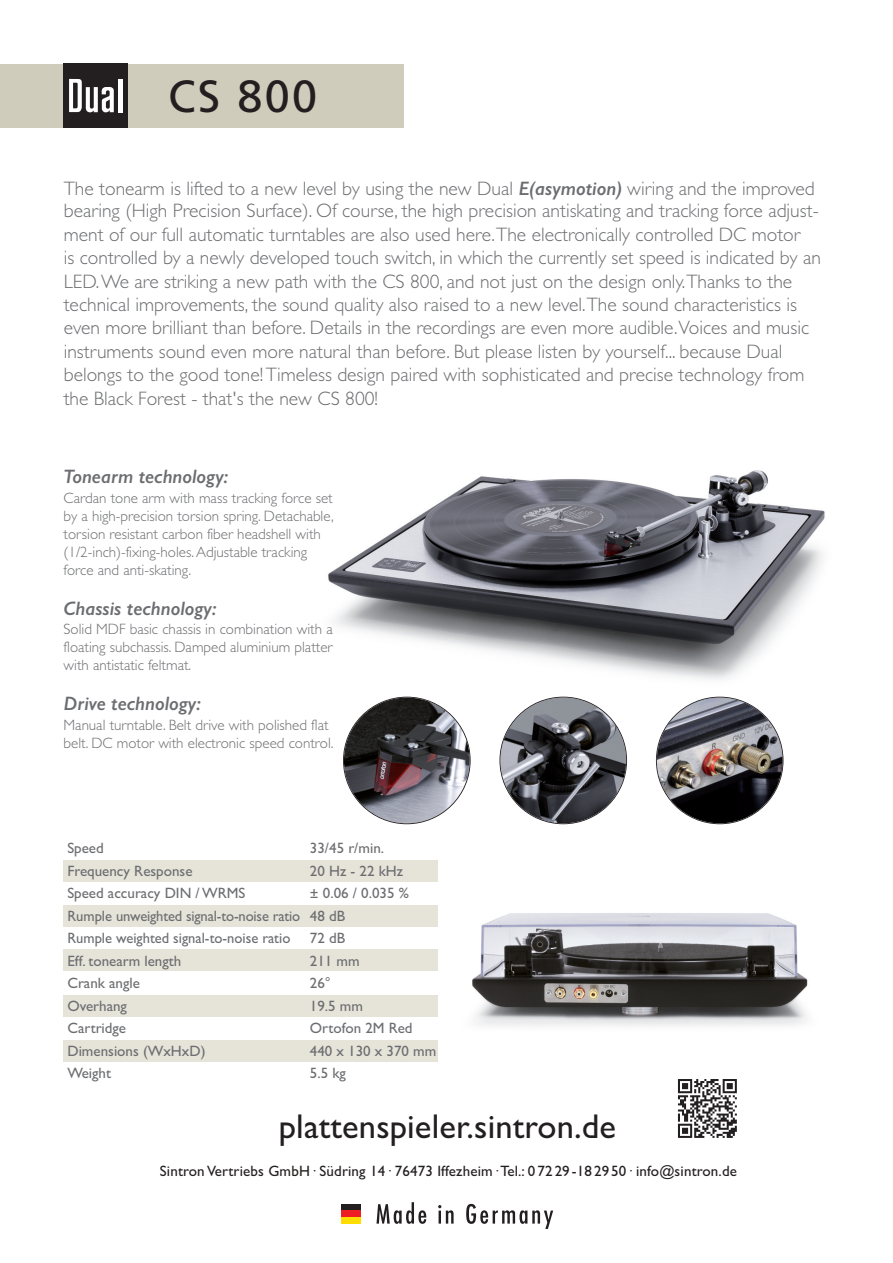
<style>
.page{position:relative;width:893px;height:1263px;background:#fff}
.page>*{position:absolute;margin:0;border:0;box-sizing:border-box;transform-origin:0 0}
.t1{font:45px "Frutiger";color:#231f20}
.t2{font:34.5px "Gill Sans";letter-spacing:.005em;color:#231f20}
.t3{font:300 19.5px/23.2px "Gill Sans";color:#6c6d70}
.t4{font:italic 600 19.5px "Gill Sans";color:#6c6d70}
.t5{font:300 15px/18px "Gill Sans";color:#6c6d70}
.t6{font:15px/22.5px "Gill Sans";color:#6c6d70}
.t7{font:15px "Gill Sans";letter-spacing:.01em;color:#231f20}
.s1{font-weight:600;font-style:italic}
</style>
<div class="page">
<img style="left:472px;top:913px;width:336px;height:113px">
<div style="left:0;top:64px;width:404px;height:64px;background:#d0ccbc"></div>
<div style="left:64px;top:64px;width:64px;height:64px;background:#231f20"></div>
<hr style="left:118px;top:79px;width:4px;height:33px;background:#fff">
<svg style="left:69px;top:79px;width:45px;height:33px"></svg>
<div style="left:341px;top:1204px;width:20px;height:6px;background:#231f20"></div>
<div style="left:341px;top:1210px;width:20px;height:7px;background:#ee1d23"></div>
<div style="left:341px;top:1217px;width:20px;height:6px;background:#ffdd01"></div>
<svg style="left:376px;top:1202px;width:50px;height:22px"></svg>
<svg style="left:438px;top:1205px;width:16px;height:18px"></svg>
<svg style="left:466px;top:1204px;width:87px;height:25px"></svg>
<div style="left:64px;top:860px;width:374px;height:21px;background:#e6e3d9"></div>
<div style="left:64px;top:905px;width:374px;height:21px;background:#e6e3d9"></div>
<div style="left:64px;top:949px;width:374px;height:22px;background:#e6e3d9"></div>
<div style="left:64px;top:995px;width:374px;height:21px;background:#e6e3d9"></div>
<div style="left:64px;top:1040px;width:374px;height:21px;background:#e6e3d9"></div>
<img style="left:328px;top:470px;width:497px;height:227px">
<svg style="left:343px;top:697px;width:128px;height:127px"></svg>
<svg style="left:499px;top:697px;width:128px;height:127px"></svg>
<svg style="left:656px;top:697px;width:127px;height:127px"></svg>
<svg style="left:678px;top:1079px;width:59px;height:59px"></svg>
<h1 class="t1" style="left:168px;top:78px;width:150px">CS 800</h1>
<p class="t3" style="left:64px;top:176px;width:759px">The tonearm is lifted to a new level by using the new Dual <span class="s1">E(asymotion)</span> wiring and the improved bearing (High Precision Surface). Of course, the high precision antiskating and tracking force adjust&shy;ment of our full automatic turntables are also used here.The electronically controlled DC motor<br>is controlled by a newly developed touch switch, in which the currently set speed is indicated by an LED.We are striking a new path with the CS 800, and not just on the design only.Thanks to the technical improvements, the sound quality also raised to a new level.The sound characteristics is even more brilliant than before. Details in the recordings are even more audible.Voices and music instruments sound even more natural than before. But please listen by yourself... because Dual belongs to the good tone!Timeless design paired with sophisticated and precise technology from the Black Forest - that's the new CS 800!</p>
<p class="t4" style="left:64px;top:465px;width:166px">Tonearm technology:</p>
<p class="t5" style="left:64px;top:489px;width:272px">Cardan tone arm with mass tracking force set by a high-precision torsion spring. Detachable, torsion resistant carbon fiber headshell with (1/2-inch)-fixing-holes.Adjustable tracking force and anti-skating.</p>
<p class="t4" style="left:64px;top:596px;width:154px">Chassis technology:</p>
<p class="t5" style="left:64px;top:620px;width:271px;text-align:justify">Solid MDF basic chassis in combination with a floating subchassis. Damped aluminium platter with antistatic feltmat.</p>
<p class="t4" style="left:64px;top:692px;width:139px">Drive technology:</p>
<p class="t5" style="left:64px;top:715px;width:271px">Manual turntable. Belt drive with polished flat belt. DC motor with electronic speed control.</p>
<p class="t6" style="left:67px;top:837px;width:234px">Speed<br>Frequency Response<br>Speed accuracy DIN /WRMS<br>Rumple unweighted signal-to-noise ratio<br>Rumple weighted signal-to-noise ratio<br>Eff. tonearm length<br>Crank angle<br>Overhang<br>Cartridge<br>Dimensions (WxHxD)<br>Weight</p>
<p class="t6" style="left:310px;top:837px;width:128px">33/45 r/min.<br>20 Hz - 22 kHz<br>± 0.06 / 0.035 %<br>48 dB<br>72 dB<br>211 mm<br>26°<br>19.5 mm<br>Ortofon 2M Red<br>440 x 130 x 370 mm<br>5.5 kg</p>
<h2 class="t2" style="left:279px;top:1106px;width:339px">plattenspieler.sintron.de</h2>
<p class="t7" style="left:160px;top:1162px;width:579px">SintronVertriebs GmbH· Südring 14· 76473 Iffezheim· Tel.: 0 72 29 -18 29 50· info@sintron.de</p>
</div>
